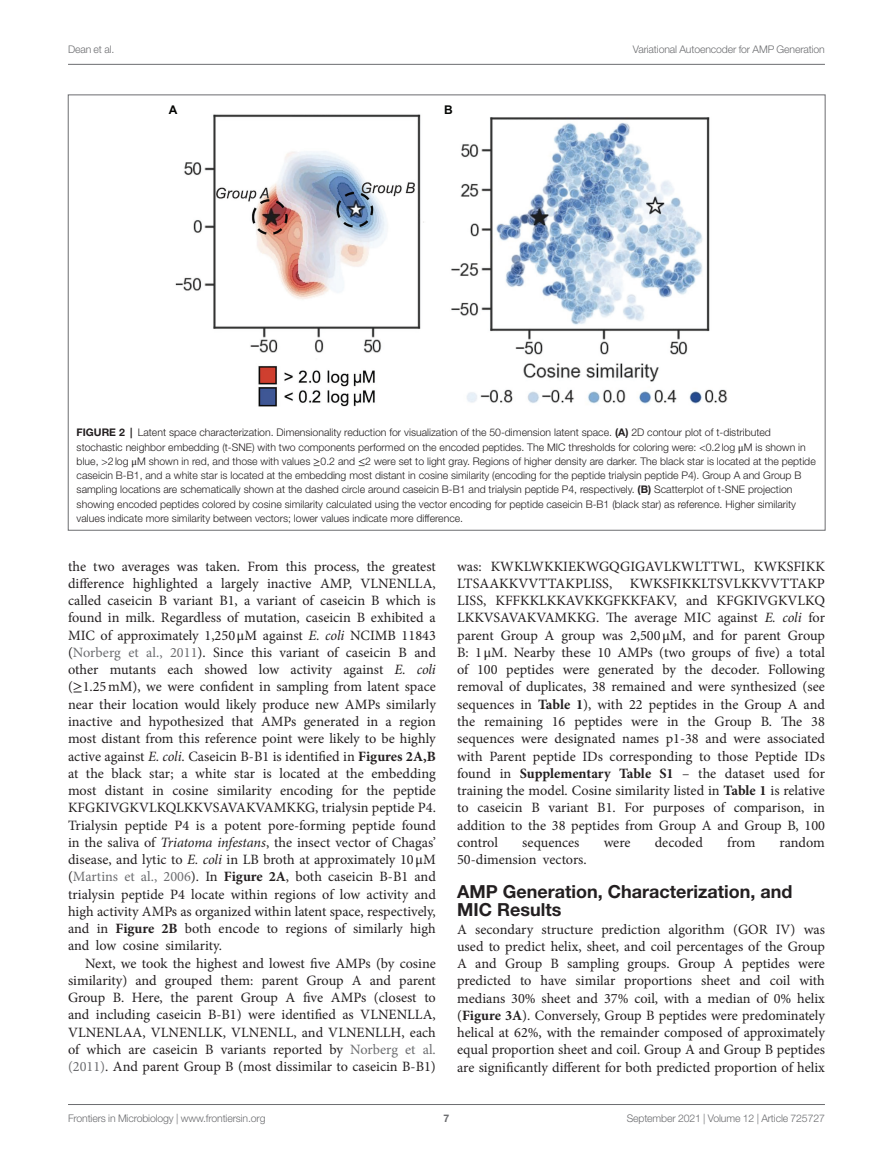
<style>
.page{position:relative;width:893px;height:1170px;background:#fff}
.page>*{position:absolute;margin:0;border:0;box-sizing:border-box;transform-origin:0 0}
.HEAD_2{font:700 18px/18.8px "Helvetica Neue LT Std";color:#231f20}
.TEXT{font:14.25px/17.2px "Minion Pro";color:#231f20;text-align:justify}
.TEXT_FLUSH{font:14.25px/17.2px "Minion Pro";color:#231f20;text-align:justify}
.t1{font:700 12px "Arial";color:#040503}
.FIG_LEG{font:300 10.5px/14.2px "Helvetica Neue LT Std";color:#231f20}
.t2{font:300 10.5px "Helvetica Neue LT Std";letter-spacing:-.015em;color:#6c6d70}
.t3{font:700 10.5px "Helvetica Neue LT Std";color:#6c6d70}
.s1{font-weight:700}
.s2{font-family:"STIX General";font-weight:400}
.s3{font-family:"STIX General"}
.s4{font-style:italic}
.s5{color:#6c6d70}
</style>
<div class="page">
<hr style="left:68px;top:64px;width:757px;height:1px;background:#6c6d70">
<hr style="left:68px;top:1104px;width:757px;height:1px;background:#6c6d70">
<img style="left:175px;top:114px;width:552px;height:293px">
<p class="t2" style="left:68px;top:42px;width:48px">Dean et al.</p>
<p class="t2" style="left:633px;top:42px;width:193px">Variational Autoencoder for AMP Generation</p>
<p class="t1" style="left:169px;top:102px;width:10px">A</p>
<p class="t1" style="left:444px;top:102px;width:10px">B</p>
<p class="FIG_LEG" style="left:77px;top:425px;width:741px"><span class="s1">FIGURE 2 |</span> Latent space characterization. Dimensionality reduction for visualization of the 50-dimension latent space. <span class="s1">(A)</span> 2D contour plot of t-distributed stochastic neighbor embedding (t-SNE) with two components performed on the encoded peptides. The MIC thresholds for coloring were: &lt;0.2log <span class="s2">μ</span>M is shown in blue, &gt;2log <span class="s2">μ</span>M shown in red, and those with values <span class="s2">≥</span>0.2 and <span class="s2">≤</span>2 were set to light gray. Regions of higher density are darker. The black star is located at the peptide caseicin B-B1, and a white star is located at the embedding most distant in cosine similarity (encoding for the peptide trialysin peptide P4). Group A and Group B sampling locations are schematically shown at the dashed circle around caseicin B-B1 and trialysin peptide P4, respectively. <span class="s1">(B)</span> Scatterplot of t-SNE projection showing encoded peptides colored by cosine similarity calculated using the vector encoding for peptide caseicin B-B1 (black star) as reference. Higher similarity values indicate more similarity between vectors; lower values indicate more difference.</p>
<p class="TEXT" style="left:68px;top:557px;width:369px">the two averages was taken. From this process, the greatest difference highlighted a largely inactive AMP, VLNENLLA, called caseicin B variant B1, a variant of caseicin B which is found in milk. Regardless of mutation, caseicin B exhibited a MIC of approximately 1,250<span class="s3">μ</span>M against <span class="s4">E. coli</span> NCIMB 11843 (<span class="s5">Norberg et al., 2011</span>). Since this variant of caseicin B and other mutants each showed low activity against <span class="s4">E. coli </span>(<span class="s3">≥</span>1.25mM), we were confident in sampling from latent space near their location would likely produce new AMPs similarly inactive and hypothesized that AMPs generated in a region most distant from this reference point were likely to be highly active against <span class="s4">E. coli</span>. Caseicin B-B1 is identified in <span class="s1">Figures 2A,B </span>at the black star; a white star is located at the embedding most distant in cosine similarity encoding for the peptide KFGKIVGKVLKQLKKVSAVAKVAMKKG, trialysin peptide P4.<br>Trialysin peptide P4 is a potent pore-forming peptide found in the saliva of <span class="s4">Triatoma infestans</span>, the insect vector of Chagas’ disease, and lytic to <span class="s4">E. coli</span> in LB broth at approximately 10<span class="s3">μ</span>M (<span class="s5">Martins et al., 2006</span>). In <span class="s1">Figure 2A</span>, both caseicin B-B1 and trialysin peptide P4 locate within regions of low activity and high activity AMPs as organized within latent space, respectively, and in <span class="s1">Figure 2B</span> both encode to regions of similarly high and low cosine similarity.</p>
<p class="TEXT" style="left:68px;top:954px;width:369px;text-indent:17px">Next, we took the highest and lowest five AMPs (by cosine similarity) and grouped them: parent Group A and parent Group B. Here, the parent Group A five AMPs (closest to and including caseicin B-B1) were identified as VLNENLLA, VLNENLAA, VLNENLLK, VLNENLL, and VLNENLLH, each of which are caseicin B variants reported by <span class="s5">Norberg et al. (2011)</span>. And parent Group B (most dissimilar to caseicin B-B1)</p>
<p class="TEXT" style="left:457px;top:557px;width:369px">was: KWKLWKKIEKWGQGIGAVLKWLTTWL, KWKSFIKK LTSAAKKVVTTAKPLISS, KWKSFIKKLTSVLKKVVTTAKP LISS, KFFKKLKKAVKKGFKKFAKV, and KFGKIVGKVLKQ LKKVSAVAKVAMKKG. The average MIC against <span class="s4">E. coli</span> for parent Group A group was 2,500<span class="s3">μ</span>M, and for parent Group B: 1<span class="s3">μ</span>M. Nearby these 10 AMPs (two groups of five) a total of 100 peptides were generated by the decoder. Following removal of duplicates, 38 remained and were synthesized (see sequences in <span class="s1">Table 1</span>), with 22 peptides in the Group A and the remaining 16 peptides were in the Group B. The 38 sequences were designated names p1-38 and were associated with Parent peptide IDs corresponding to those Peptide IDs found in <span class="s1">Supplementary Table S1</span> – the dataset used for training the model. Cosine similarity listed in <span class="s1">Table 1</span> is relative to caseicin B variant B1. For purposes of comparison, in addition to the 38 peptides from Group A and Group B, 100 control</p>
<p class="TEXT" style="left:522px;top:833px;width:59px">sequences</p>
<p class="TEXT" style="left:604px;top:833px;width:28px">were</p>
<p class="TEXT" style="left:655px;top:833px;width:50px">decoded</p>
<p class="TEXT" style="left:727px;top:833px;width:30px">from</p>
<p class="TEXT" style="left:779px;top:833px;width:47px">random</p>
<p class="TEXT" style="left:457px;top:850px;width:131px">50-dimension vectors.</p>
<p class="HEAD_2" style="left:457px;top:881px;width:337px">AMP Generation, Characterization, and<br>MIC Results</p>
<p class="TEXT_FLUSH" style="left:457px;top:920px;width:369px">A secondary structure prediction algorithm (GOR IV) was used to predict helix, sheet, and coil percentages of the Group A and Group B sampling groups. Group A peptides were predicted to have similar proportions sheet and coil with medians 30% sheet and 37% coil, with a median of 0% helix (<span class="s1">Figure 3A</span>). Conversely, Group B peptides were predominately helical at 62%, with the remainder composed of approximately equal proportion sheet and coil. Group A and Group B peptides are significantly different for both predicted proportion of helix</p>
<p class="t2" style="left:68px;top:1111px;width:199px">Frontiers in Microbiology | www.frontiersin.org</p>
<p class="t3" style="left:444px;top:1111px;width:7px">7</p>
<p class="t2" style="left:627px;top:1111px;width:200px">September 2021 | Volume 12 | Article 725727</p>
</div>
